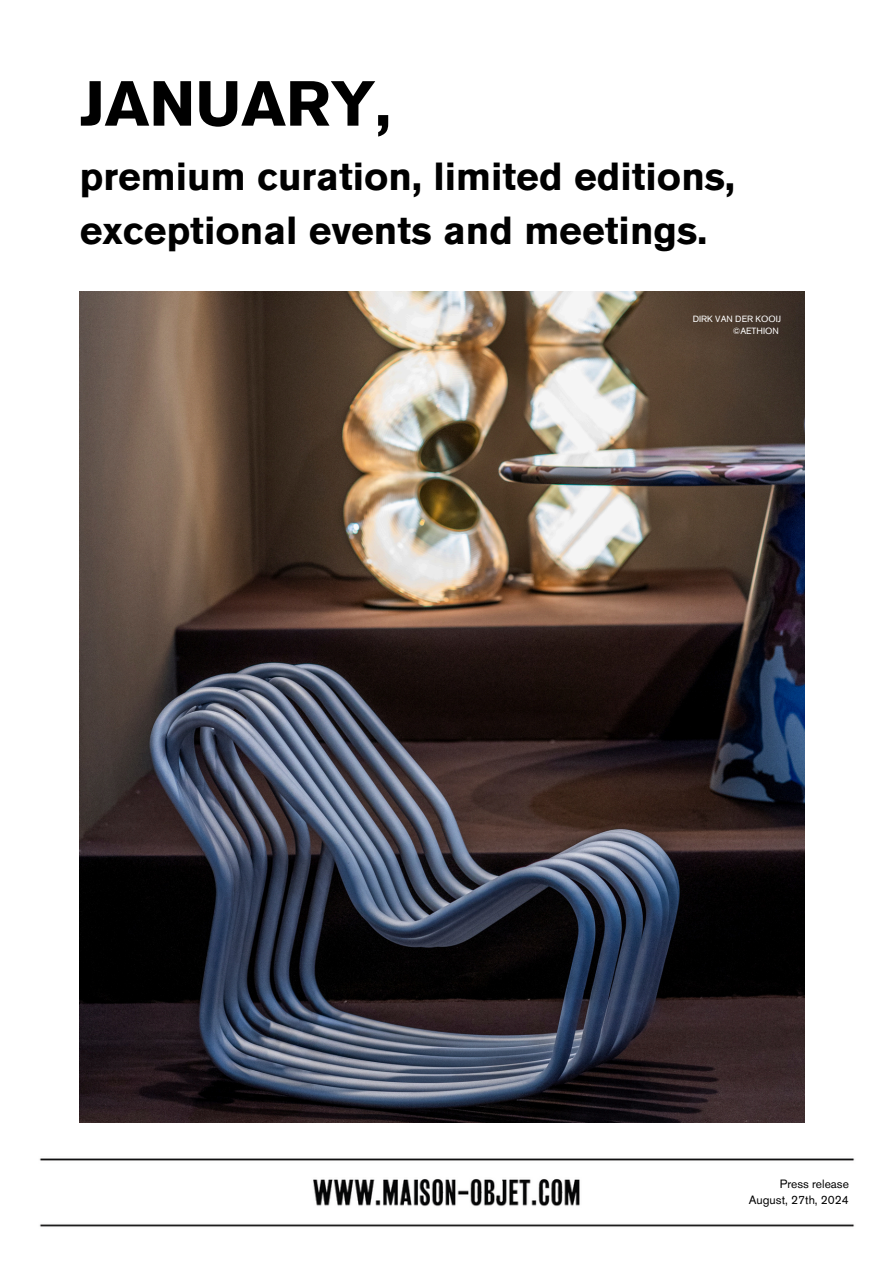
<style>
.page{position:relative;width:894px;height:1264px;background:#fff}
.page>*{position:absolute;margin:0;border:0;box-sizing:border-box;transform-origin:0 0}
.t1{font:700 63px "Akzidenz Grotesk Pro";color:#000}
.t2{font:700 39px/54px "Akzidenz Grotesk Pro";color:#000}
.t3{font:12px/16px "Akzidenz Grotesk Pro";color:#000;text-align:right}
.t4{font:9px "Akzidenz Grotesk Pro";color:#fff}
</style>
<div class="page">
<img style="left:39px;top:1158px;width:816px;height:69px">
<img style="left:80px;top:291px;width:724px;height:831px">
<p class="t1" style="left:80px;top:78px;width:312px">JANUARY,</p>
<p class="t2" style="left:80px;top:153px;width:656px">premium curation, limited editions, exceptional events and meetings.</p>
<p class="t4" style="left:692px;top:315px;width:90px">DIRK VAN DER KOOIJ</p>
<p class="t4" style="left:732px;top:327px;width:47px">©AETHION</p>
<h2 class="t3" style="left:748px;top:1177px;width:101px">Press release<br>August, 27th, 2024</h2>
</div>
